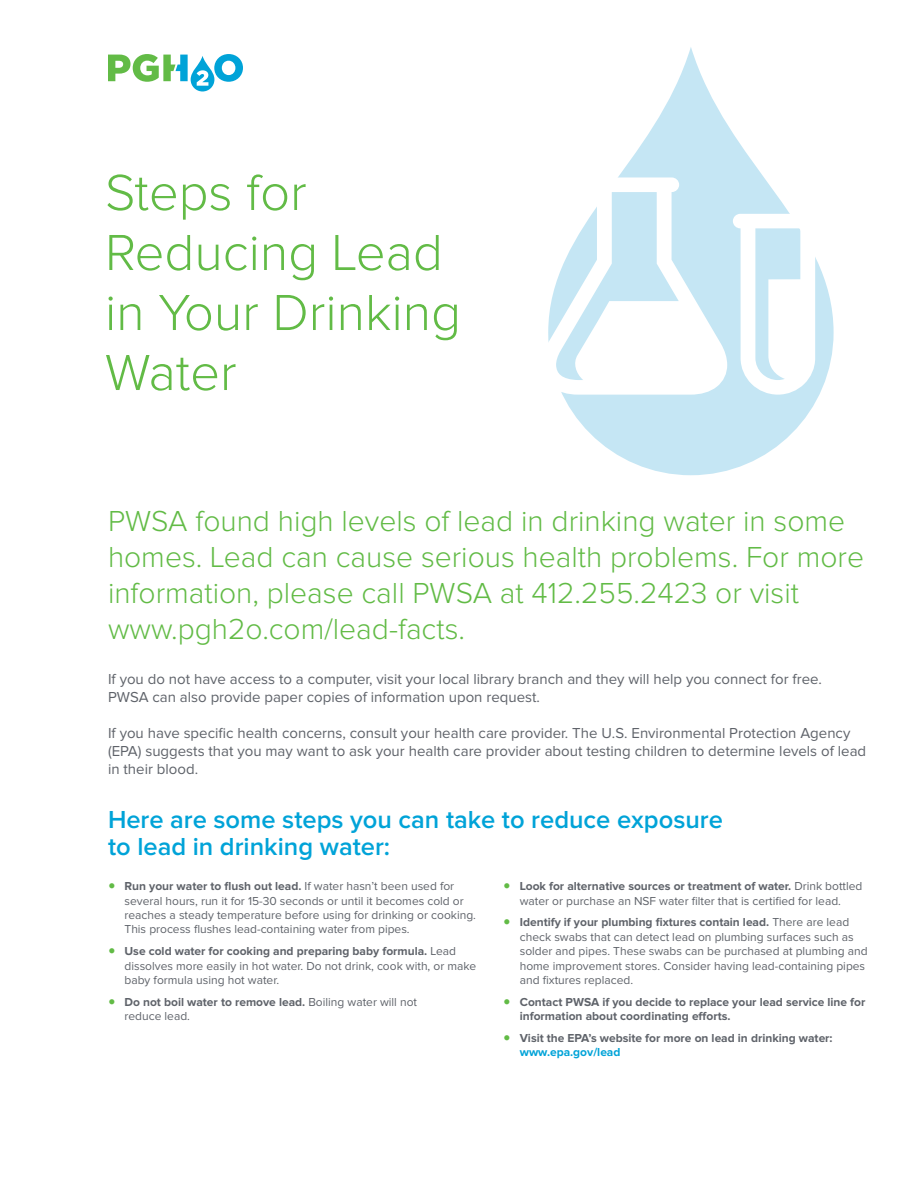
<style>
.page{position:relative;width:918px;height:1188px;background:#fff}
.page>*{position:absolute;margin:0;border:0;box-sizing:border-box;transform-origin:0 0}
.t1{font:300 52.5px/60px "Proxima Nova";color:#62bb46}
.t2{font:300 30px/36px "Proxima Nova";color:#62bb46}
.t3{font:600 25.5px/27px "Proxima Nova";color:#00a3d8}
.t4{font:15px/18px "Proxima Nova";color:#5f636a}
.t5{font:12px/14.4px "Proxima Nova";color:#5f636a}
.t6{font:700 12px/14.4px "Proxima Nova";color:#5f636a}
.s1{font-family:"Minion Pro";font-size:19.5px;color:#62bb46}
.s2{font-weight:700}
.s3{font-family:"Minion Pro";font-weight:400;font-size:19.5px;color:#62bb46}
.s4{color:#00a3d8}
</style>
<div class="page">
<svg style="left:548px;top:47px;width:286px;height:428px;fill:#c5e6f4"></svg>
<svg style="left:733px;top:214px;width:90px;height:181px"></svg>
<svg style="left:548px;top:177px;width:179px;height:218px"></svg>
<svg style="left:108px;top:54px;width:135px;height:37px"></svg>
<h1 class="t1" style="left:105px;top:165px;width:358px">Steps for<br>Reducing Lead in Your Drinking<br>Water</h1>
<h2 class="t2" style="left:108px;top:504px;width:758px">PWSA found high levels of lead in drinking water in some homes. Lead can cause serious health problems. For more information, please call PWSA at 412.255.2423 or visit www.pgh2o.com/lead-facts.</h2>
<p class="t4" style="left:108px;top:671px;width:715px">If you do not have access to a computer, visit your local library branch and they will help you connect for free.<br>PWSA can also provide paper copies of information upon request.</p>
<p class="t4" style="left:108px;top:725px;width:760px">If you have specific health concerns, consult your health care provider. The U.S. Environmental Protection Agency (EPA) suggests that you may want to ask your health care provider about testing children to determine levels of lead in their blood.</p>
<h3 class="t3" style="left:108px;top:807px;width:616px">Here are some steps you can take to reduce exposure to lead in drinking water:</h3>
<p class="t5" style="left:124px;top:880px;width:353px;text-indent:-16px"><span class="s1">•</span> <span class="s2">Run your water to flush out lead.</span> If water hasn’t been used for several hours, run it for 15-30 seconds or until it becomes cold or reaches a steady temperature before using for drinking or cooking.<br>This process flushes lead-containing water from pipes.</p>
<p class="t5" style="left:124px;top:945px;width:353px;text-indent:-16px"><span class="s1">•</span> <span class="s2">Use cold water for cooking and preparing baby formula.</span> Lead dissolves more easily in hot water. Do not drink, cook with, or make baby formula using hot water.</p>
<p class="t5" style="left:124px;top:995px;width:294px;text-indent:-16px"><span class="s1">•</span> <span class="s2">Do not boil water to remove lead.</span> Boiling water will not reduce lead.</p>
<p class="t5" style="left:503px;top:880px;width:361px;text-align:center"><span class="s1">•</span> <span class="s2">Look for alternative sources or treatment of water.</span> Drink bottled water or purchase an NSF water filter that is certified for lead.</p>
<p class="t5" style="left:520px;top:916px;width:349px;text-indent:-16px"><span class="s1">•</span> <span class="s2">Identify if your plumbing fixtures contain lead.</span> There are lead check swabs that can detect lead on plumbing surfaces such as solder and pipes. These swabs can be purchased at plumbing and home improvement stores. Consider having lead-containing pipes and fixtures replaced.</p>
<p class="t6" style="left:520px;top:995px;width:347px;text-indent:-16px"><span class="s3">•</span> Contact PWSA if you decide to replace your lead service line for information about coordinating efforts.</p>
<p class="t6" style="left:520px;top:1031px;width:314px;text-indent:-16px"><span class="s3">•</span> Visit the EPA’s website for more on lead in drinking water: <span class="s4">www.epa.gov/lead</span></p>
</div>
